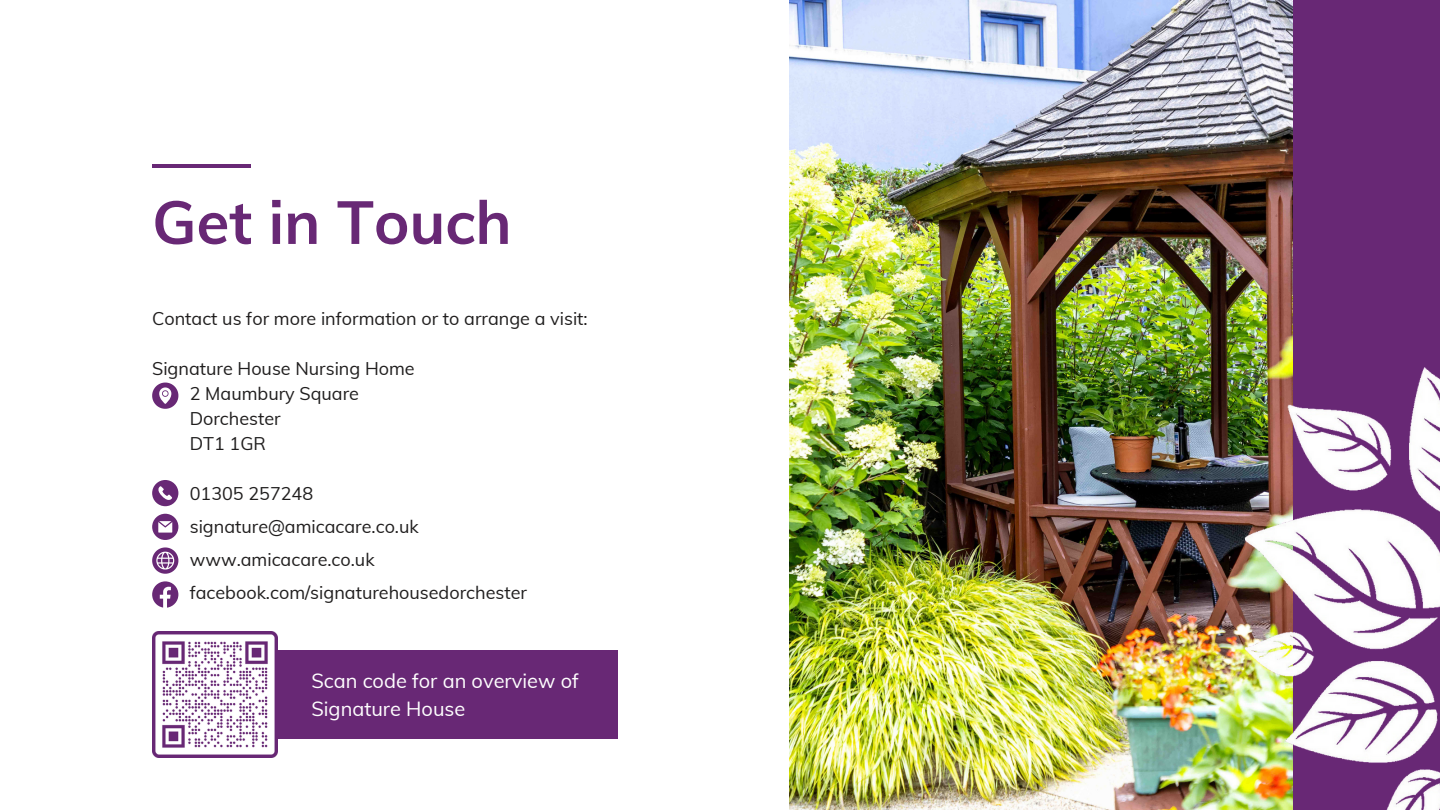
<style>
.page{position:relative;width:1440px;height:810px;background:#fff}
.page>*{position:absolute;margin:0;border:0;box-sizing:border-box;transform-origin:0 0}
.t1{font:700 60px "Muli";color:#682875}
.t2{font:20px "Muli";color:#fff}
.t3{font:18px "Muli";color:#201e1e}
</style>
<div class="page">
<div style="left:1235px;top:0;width:205px;height:810px;background:#682875"></div>
<img style="left:790px;top:0;width:503px;height:810px">
<img style="left:1201px;top:307px;width:239px;height:503px">
<hr style="left:152px;top:164px;width:98px;height:4px;background:#682875">
<div style="left:278px;top:650px;width:340px;height:89px;background:#682875"></div>
<svg style="left:152px;top:514px;width:26px;height:26px"></svg>
<svg style="left:152px;top:383px;width:26px;height:26px"></svg>
<svg style="left:152px;top:480px;width:26px;height:26px"></svg>
<svg style="left:152px;top:547px;width:26px;height:27px"></svg>
<svg style="left:152px;top:581px;width:26px;height:27px"></svg>
<img style="left:152px;top:632px;width:125px;height:125px">
<p class="t1" style="left:152px;top:184px;width:361px">Get in Touch</p>
<p class="t3" style="left:152px;top:307px;width:437px">Contact us for more information or to arrange a visit:</p>
<p class="t3" style="left:152px;top:357px;width:264px">Signature House Nursing Home</p>
<p class="t3" style="left:190px;top:382px;width:171px">2 Maumbury Square</p>
<p class="t3" style="left:190px;top:407px;width:93px">Dorchester</p>
<p class="t3" style="left:190px;top:432px;width:78px">DT1 1GR</p>
<p class="t3" style="left:190px;top:482px;width:125px">01305 257248</p>
<p class="t3" style="left:190px;top:515px;width:231px">signature@amicacare.co.uk</p>
<p class="t3" style="left:190px;top:548px;width:186px">www.amicacare.co.uk</p>
<p class="t3" style="left:190px;top:581px;width:339px">facebook.com/signaturehousedorchester</p>
<p class="t2" style="left:311px;top:668px;width:269px">Scan code for an overview of</p>
<p class="t2" style="left:311px;top:696px;width:155px">Signature House</p>
</div>
